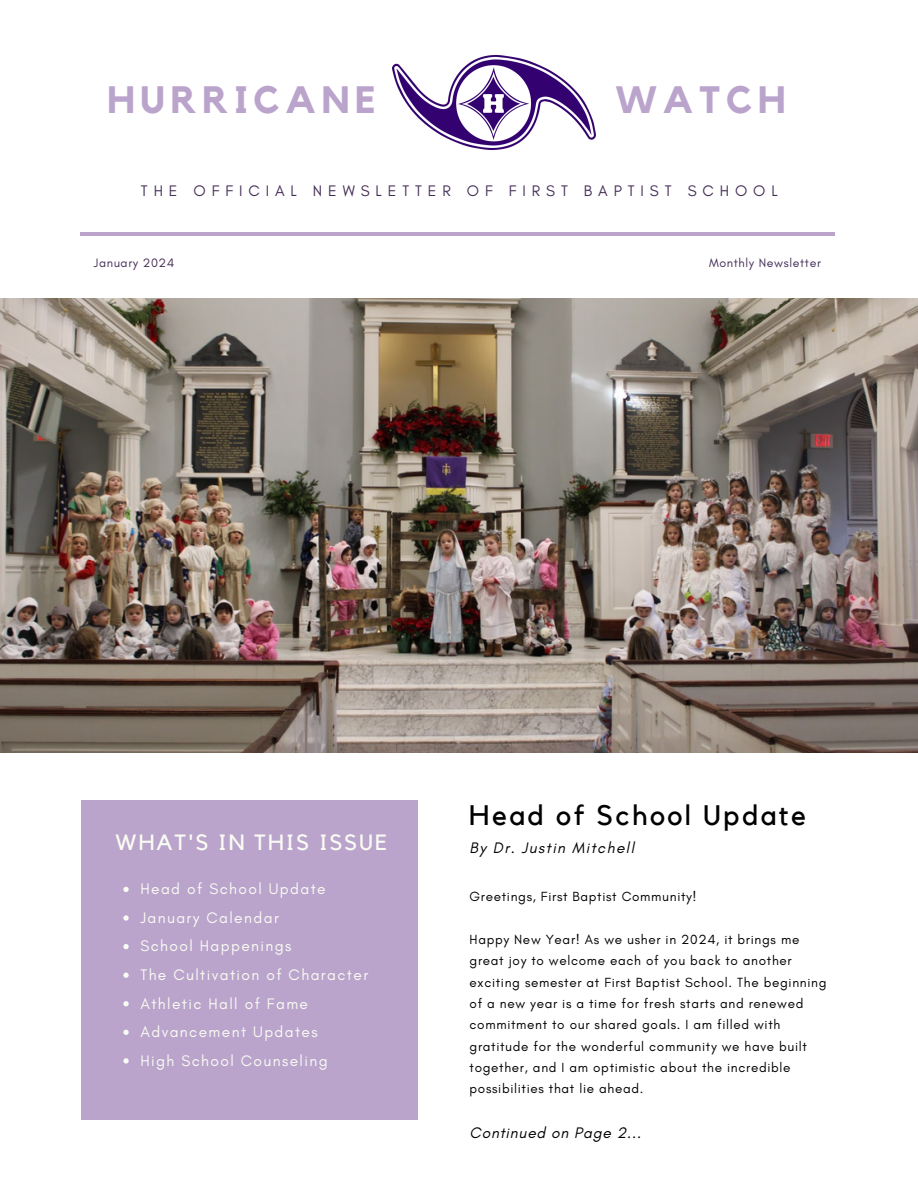
<style>
.page{position:relative;width:918px;height:1188px;background:#fff}
.page>*{position:absolute;margin:0;border:0;box-sizing:border-box;transform-origin:0 0}
.t1{font:700 37.95px "Kollektif";letter-spacing:.15em;color:#baa4cc}
.t2{font:28.2px "Kollektif";letter-spacing:.09em;color:#000}
.t3{font:22.05px "Kollektif";letter-spacing:.09em;color:#fafcf3}
.t4{font:15.6px "Glacial Indifference";letter-spacing:.09em;color:#fafcf3}
.t5{font:15.6px "Glacial Indifference";letter-spacing:.38em;color:#442d57}
.t6{font:italic 15.6px "Glacial Indifference";letter-spacing:.05em;color:#000}
.t7{font:italic 15.6px "Glacial Indifference";letter-spacing:.09em;color:#000}
.t8{font:13.5px/21.3px "Glacial Indifference";letter-spacing:.05em;color:#000}
.t9{font:12.45px "Glacial Indifference";letter-spacing:.05em;color:#442d57}
</style>
<div class="page">
<img style="left:0;top:299px;width:918px;height:454px">
<div style="left:81px;top:800px;width:337px;height:320px;background:#baa4cc"></div>
<hr style="left:81px;top:233px;width:754px;height:3px;background:#baa4cc">
<img style="left:393px;top:56px;width:202px;height:93px">
<svg style="left:123px;top:887px;width:6px;height:5px"></svg>
<svg style="left:123px;top:915px;width:6px;height:6px"></svg>
<svg style="left:123px;top:944px;width:6px;height:5px"></svg>
<svg style="left:123px;top:973px;width:6px;height:5px"></svg>
<svg style="left:123px;top:1001px;width:6px;height:5px"></svg>
<svg style="left:123px;top:1030px;width:6px;height:5px"></svg>
<svg style="left:123px;top:1058px;width:6px;height:6px"></svg>
<p class="t1" style="left:107px;top:82px;width:270px">HURRICANE</p>
<p class="t1" style="left:615px;top:82px;width:172px">WATCH</p>
<p class="t5" style="left:141px;top:181px;width:638px">THE OFFICIAL NEWSLETTER OF FIRST BAPTIST SCHOOL</p>
<p class="t9" style="left:94px;top:255px;width:82px">January 2024</p>
<p class="t9" style="left:709px;top:255px;width:113px">Monthly Newsletter</p>
<p class="t3" style="left:116px;top:833px;width:273px">WHAT'S IN THIS ISSUE</p>
<p class="t4" style="left:140px;top:879px;width:187px">Head of School Update</p>
<p class="t4" style="left:140px;top:908px;width:140px">January Calendar</p>
<p class="t4" style="left:140px;top:937px;width:153px">School Happenings</p>
<p class="t4" style="left:140px;top:965px;width:229px">The Cultivation of Character</p>
<p class="t4" style="left:140px;top:994px;width:169px">Athletic Hall of Fame</p>
<p class="t4" style="left:140px;top:1022px;width:179px">Advancement Updates</p>
<p class="t4" style="left:140px;top:1051px;width:189px">High School Counseling</p>
<p class="t2" style="left:469px;top:802px;width:338px">Head of School Update</p>
<p class="t7" style="left:470px;top:838px;width:166px">By Dr. Justin Mitchell</p>
<p class="t8" style="left:470px;top:886px;width:229px">Greetings, First Baptist Community!</p>
<p class="t8" style="left:470px;top:928px;width:358px">Happy New Year! As we usher in 2024, it brings me great joy to welcome each of you back to another exciting semester at First Baptist School. The beginning of a new year is a time for fresh starts and renewed commitment to our shared goals. I am filled with gratitude for the wonderful community we have built together, and I am optimistic about the incredible possibilities that lie ahead.</p>
<p class="t6" style="left:470px;top:1124px;width:173px">Continued on Page 2...</p>
</div>
